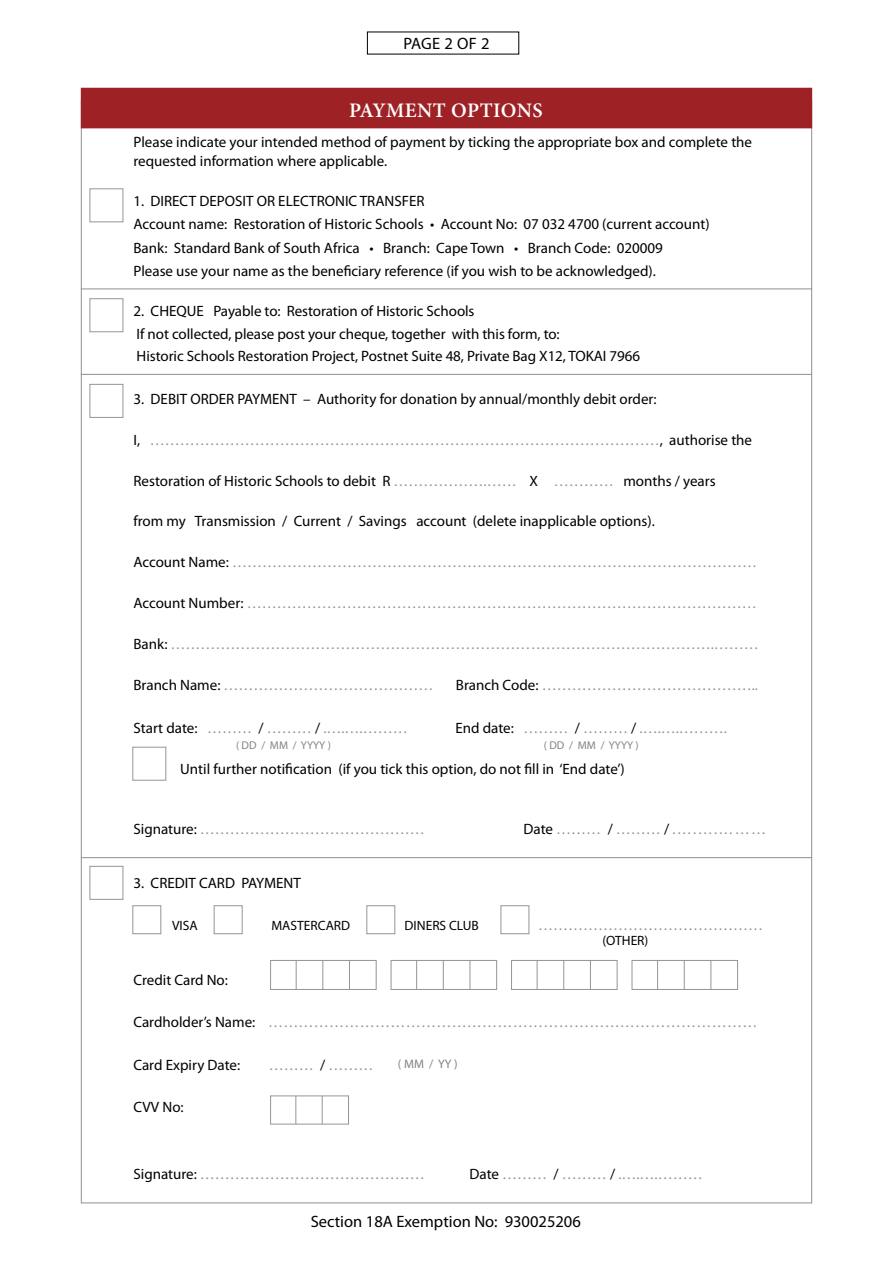
<style>
.page{position:relative;width:893px;height:1263px;background:#fff}
.page>*{position:absolute;margin:0;border:0;box-sizing:border-box;transform-origin:0 0}
.t1{font:600 20.7px "Minion Pro";letter-spacing:.015em;color:#fff}
.t2{font:16.5px "Myriad Pro";color:#000}
.t3{font:15px/22.6px "Myriad Pro";color:#000}
.t4{font:15px "Myriad Pro";color:#939598}
.t5{font:13.5px "Myriad Pro";color:#000}
.t6{font:12.45px "Myriad Pro";color:#808285}
.t7{font:11.25px "Myriad Pro";color:#808285}
.s1{color:#000}
.s2{color:#939598}
</style>
<div class="page">
<div style="left:81px;top:88px;width:731px;height:40px;background:#9e2125"></div>
<div style="left:270px;top:1095px;width:79px;height:29px;border:1px solid #939598"></div>
<svg style="left:295px;top:1096px;width:1px;height:28px"></svg>
<svg style="left:322px;top:1096px;width:1px;height:28px"></svg>
<div style="left:90px;top:188px;width:33px;height:34px;border:1px solid #939598"></div>
<div style="left:90px;top:298px;width:33px;height:34px;border:1px solid #939598"></div>
<div style="left:90px;top:384px;width:33px;height:34px;border:1px solid #939598"></div>
<div style="left:132px;top:905px;width:29px;height:29px;border:1px solid #939598"></div>
<div style="left:214px;top:905px;width:29px;height:29px;border:1px solid #939598"></div>
<div style="left:366px;top:905px;width:29px;height:29px;border:1px solid #939598"></div>
<div style="left:500px;top:905px;width:29px;height:29px;border:1px solid #939598"></div>
<div style="left:90px;top:866px;width:33px;height:34px;border:1px solid #939598"></div>
<div style="left:132px;top:747px;width:34px;height:34px;border:1px solid #939598"></div>
<div style="left:270px;top:960px;width:107px;height:30px;border:1px solid #939598"></div>
<svg style="left:296px;top:960px;width:1px;height:29px"></svg>
<svg style="left:322px;top:960px;width:1px;height:29px"></svg>
<svg style="left:349px;top:960px;width:1px;height:29px"></svg>
<div style="left:391px;top:960px;width:106px;height:30px;border:1px solid #939598"></div>
<svg style="left:416px;top:960px;width:1px;height:29px"></svg>
<svg style="left:443px;top:960px;width:1px;height:29px"></svg>
<svg style="left:470px;top:960px;width:1px;height:29px"></svg>
<div style="left:511px;top:960px;width:106px;height:30px;border:1px solid #939598"></div>
<svg style="left:537px;top:960px;width:1px;height:29px"></svg>
<svg style="left:563px;top:960px;width:1px;height:29px"></svg>
<svg style="left:590px;top:960px;width:1px;height:29px"></svg>
<div style="left:632px;top:960px;width:106px;height:30px;border:1px solid #939598"></div>
<svg style="left:657px;top:960px;width:1px;height:29px"></svg>
<svg style="left:684px;top:960px;width:1px;height:29px"></svg>
<svg style="left:710px;top:960px;width:1px;height:29px"></svg>
<hr style="left:81px;top:374px;width:731px;height:1px;background:#939598">
<hr style="left:81px;top:288px;width:731px;height:1px;background:#939598">
<hr style="left:81px;top:857px;width:731px;height:1px;background:#939598">
<p class="t2" style="left:403px;top:34px;width:88px">PAGE 2 OF 2</p>
<h1 class="t1" style="left:349px;top:98px;width:195px">PAYMENT OPTIONS</h1>
<p class="t3" style="left:133px;top:133px;width:620px;line-height:18.8px">Please indicate your intended method of payment by ticking the appropriate box and complete the requested information where applicable.</p>
<p class="t3" style="left:133px;top:190px;width:578px">1. DIRECT DEPOSIT OR ELECTRONIC TRANSFER<br>Account name: Restoration of Historic Schools • Account No: 07 032 4700 (current account)</p>
<p class="t3" style="left:133px;top:237px;width:531px">Bank: Standard Bank of South Africa • Branch: Cape Town • Branch Code: 020009<br>Please use your name as the beneficiary reference (if you wish to be acknowledged).</p>
<p class="t3" style="left:133px;top:300px;width:508px">2. CHEQUE Payable to: Restoration of Historic Schools<br>If not collected, please post your cheque, together with this form, to:<br>Historic Schools Restoration Project, Postnet Suite 48, Private Bag X12, TOKAI 7966</p>
<p class="t3" style="left:133px;top:388px;width:525px">3. DEBIT ORDER PAYMENT – Authority for donation by annual/monthly debit order:</p>
<p class="t4" style="left:133px;top:431px;width:620px"><span class="s1">I,</span> …………………………………………………………………………………………<span class="s1">, authorise the</span></p>
<p class="t3" style="left:133px;top:469px;width:584px">Restoration of Historic Schools to debit R <span class="s2">……………….……</span> X <span class="s2">…………</span> months / years</p>
<p class="t3" style="left:133px;top:510px;width:523px">from my Transmission / Current / Savings account (delete inapplicable options).</p>
<p class="t4" style="left:133px;top:554px;width:625px"><span class="s1">Account Name:</span> ……………………………………………………………………………………………</p>
<p class="t4" style="left:133px;top:595px;width:625px"><span class="s1">Account Number:</span> …………………………………………………………………………………………</p>
<p class="t4" style="left:133px;top:636px;width:627px"><span class="s1">Bank:</span> ……………………………………………………………………………………………….………</p>
<p class="t4" style="left:133px;top:677px;width:302px"><span class="s1">Branch Name:</span> ……………………………………</p>
<p class="t4" style="left:456px;top:677px;width:303px"><span class="s1">Branch Code:</span> ……………………………………..</p>
<p class="t4" style="left:133px;top:720px;width:276px"><span class="s1">Start date:</span> ……… <span class="s1">/</span> ……… <span class="s1">/</span> .….….………</p>
<p class="t4" style="left:455px;top:720px;width:273px"><span class="s1">End date:</span> ……… <span class="s1">/</span> ……… <span class="s1">/</span> .….….……….</p>
<p class="t3" style="left:180px;top:758px;width:446px">Until further notification (if you tick this option, do not fill in ‘End date’)</p>
<p class="t7" style="left:236px;top:739px;width:96px">( DD / MM / YYYY )</p>
<p class="t7" style="left:544px;top:739px;width:96px">( DD / MM / YYYY )</p>
<p class="t4" style="left:133px;top:821px;width:293px"><span class="s1">Signature:</span> ………………………………………</p>
<p class="t4" style="left:524px;top:821px;width:244px"><span class="s1">Date</span> ……… <span class="s1">/</span> ……… <span class="s1">/</span> .….….………</p>
<p class="t3" style="left:133px;top:872px;width:169px">3. CREDIT CARD PAYMENT</p>
<p class="t5" style="left:172px;top:918px;width:27px">VISA</p>
<p class="t5" style="left:272px;top:918px;width:80px">MASTERCARD</p>
<p class="t5" style="left:405px;top:918px;width:76px">DINERS CLUB</p>
<p class="t4" style="left:538px;top:916px;width:226px">………………………………………</p>
<p class="t5" style="left:602px;top:933px;width:47px">(OTHER)</p>
<p class="t3" style="left:133px;top:969px;width:96px">Credit Card No:</p>
<p class="t4" style="left:133px;top:1014px;width:625px"><span class="s1">Cardholder’s Name:</span> ……………………………………………………………………………………</p>
<p class="t3" style="left:133px;top:1054px;width:108px">Card Expiry Date:</p>
<p class="t4" style="left:269px;top:1056px;width:106px">……… <span class="s1">/</span> ………</p>
<p class="t3" style="left:133px;top:1096px;width:52px">CVV No:</p>
<p class="t6" style="left:398px;top:1057px;width:61px">( MM / YY )</p>
<p class="t4" style="left:133px;top:1166px;width:293px"><span class="s1">Signature:</span> ………………………………………</p>
<p class="t4" style="left:469px;top:1166px;width:235px"><span class="s1">Date</span> ……… <span class="s1">/</span> ……… <span class="s1">/</span> .….….………</p>
<p class="t2" style="left:311px;top:1213px;width:272px">Section 18A Exemption No: 930025206</p>
</div>
